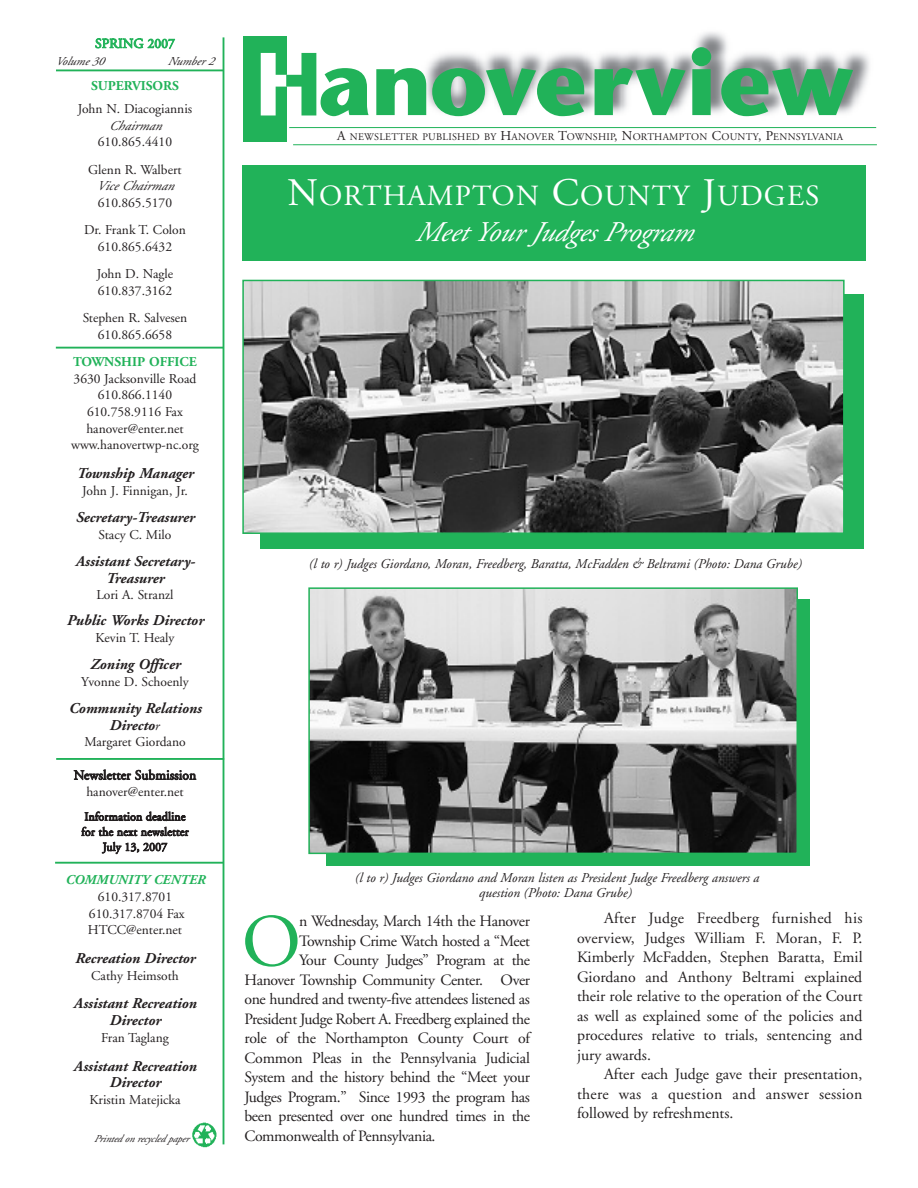
<style>
.page{position:relative;width:918px;height:1188px;background:#fff}
.page>*{position:absolute;margin:0;border:0;box-sizing:border-box;transform-origin:0 0}
.t1{font:74.55px "Adobe Garamond";color:#21b259}
.t2{font:29.25px "Adobe Garamond";letter-spacing:.04em;color:#fff}
.t3{font:italic 28.5px "Adobe Garamond";letter-spacing:-.005em;color:#fff}
.t4{font:15.75px/19.5px "Adobe Garamond";letter-spacing:-.025em;color:#231f20;text-align:justify}
.t5{font:italic 700 15px/16.6px "Adobe Garamond";color:#231f20;text-align:center}
.t6{font:13.5px/16.6px "Adobe Garamond";color:#231f20;text-align:center}
.t7{font:italic 13.5px/15px "Adobe Garamond";color:#231f20;text-align:center}
.t8{font:700 13.5px "Adobe Garamond";color:#21b259}
.t9{font:italic 700 13.5px "Adobe Garamond";color:#21b259}
.t10{font:13.5px "Adobe Garamond";letter-spacing:.01em;color:#21b259}
.t11{font:12px/15.1px "Adobe Garamond";letter-spacing:.01em;color:#231f20;text-align:center}
.t12{font:italic 12px "Adobe Garamond";color:#231f20}
.t13{font:italic 10.5px "Adobe Garamond";letter-spacing:-.01em;color:#231f20}
.t14{font:10.2px "Adobe Garamond";letter-spacing:.025em;color:#231f20}
.s1{font-weight:400;font-size:13.5px}
.s2{font-size:13.5px}
.s3{font-size:39px}
</style>
<div class="page">
<div style="left:326px;top:599px;width:484px;height:267px;background:#21b259"></div>
<div style="left:260px;top:294px;width:604px;height:255px;background:#21b259"></div>
<hr style="left:56px;top:347px;width:167px;height:2px;background:#21b259">
<hr style="left:55px;top:862px;width:169px;height:2px;background:#21b259">
<hr style="left:56px;top:758px;width:168px;height:2px;background:#21b259">
<img style="left:192px;top:1122px;width:25px;height:26px">
<hr style="left:223px;top:37px;width:1px;height:1107px;background:#21b259">
<img style="left:378px;top:32px;width:498px;height:114px">
<svg style="left:376px;top:68px;width:50px;height:47px"></svg>
<svg style="left:432px;top:68px;width:154px;height:48px;background:#65bb88"></svg>
<svg style="left:595px;top:68px;width:91px;height:47px"></svg>
<svg style="left:692px;top:47px;width:19px;height:68px"></svg>
<svg style="left:721px;top:68px;width:132px;height:48px;background:#59b17c"></svg>
<div style="left:243px;top:36px;width:43px;height:106px;background:#21b259"></div>
<svg style="left:261px;top:53px;width:108px;height:63px"></svg>
<hr style="left:289px;top:127px;width:587px;height:1px;background:#21b259">
<hr style="left:56px;top:69px;width:167px;height:2px;background:#21b259">
<hr style="left:293px;top:144px;width:584px;height:1px;background:#21b259">
<div style="left:242px;top:165px;width:623px;height:95px;background:#21b259"></div>
<img style="left:245px;top:283px;width:597px;height:248px">
<div style="left:242px;top:280px;width:603px;height:254px;border:2px solid #21b259"></div>
<img style="left:311px;top:590px;width:484px;height:261px">
<div style="left:308px;top:587px;width:490px;height:267px;border:2px solid #21b259"></div>
<p class="t10" style="left:95px;top:38px;width:81px">SPRING 2007</p>
<p class="t12" style="left:55px;top:56px;width:50px">Volume 30</p>
<p class="t12" style="left:167px;top:56px;width:48px">Number 2</p>
<p class="t8" style="left:91px;top:81px;width:89px">SUPERVISORS</p>
<p class="t6" style="left:78px;top:102px;width:116px">John N. Diacogiannis</p>
<p class="t7" style="left:109px;top:119px;width:57px">Chairman</p>
<p class="t6" style="left:88px;top:130px;width:95px;line-height:27.3px">610.865.4410<br>Glenn R. Walbert</p>
<p class="t7" style="left:96px;top:180px;width:81px">Vice Chairman</p>
<p class="t6" style="left:84px;top:190px;width:103px;line-height:27.3px">610.865.5170<br>Dr. Frank T. Colon</p>
<p class="t6" style="left:97px;top:234px;width:78px;line-height:27.3px;text-align:left">610.865.6432<br>John D. Nagle</p>
<p class="t6" style="left:83px;top:278px;width:106px;line-height:27.3px">610.837.3162<br>Stephen R. Salvesen</p>
<p class="t6" style="left:98px;top:327px;width:76px">610.865.6658</p>
<p class="t8" style="left:73px;top:356px;width:125px">TOWNSHIP OFFICE</p>
<p class="t6" style="left:71px;top:371px;width:129px">3630 Jacksonville Road<br>610.866.1140<br>610.758.9116 Fax hanover@enter.net www.hanovertwp-nc.org</p>
<p class="t5" style="left:77px;top:466px;width:118px">Township Manager</p>
<p class="t6" style="left:82px;top:483px;width:107px">John J. Finnigan, Jr.</p>
<p class="t5" style="left:75px;top:510px;width:121px">Secretary-Treasurer</p>
<p class="t6" style="left:99px;top:527px;width:74px">Stacy C. Milo</p>
<p class="t5" style="left:76px;top:554px;width:121px">Assistant Secretary-<br>Treasurer</p>
<p class="t6" style="left:96px;top:588px;width:79px">Lori A. Stranzl</p>
<p class="t5" style="left:66px;top:613px;width:139px">Public Works Director</p>
<p class="t6" style="left:96px;top:630px;width:80px">Kevin T. Healy</p>
<p class="t5" style="left:90px;top:657px;width:92px">Zoning Officer</p>
<p class="t6" style="left:81px;top:674px;width:109px">Yvonne D. Schoenly</p>
<p class="t5" style="left:69px;top:701px;width:134px">Community Relations<br>Directo<span class="s1">r</span></p>
<p class="t6" style="left:84px;top:735px;width:103px">Margaret Giordano</p>
<p class="t6" style="left:74px;top:768px;width:124px">Newsletter Submission hanover@enter.net</p>
<p class="t11" style="left:81px;top:810px;width:109px">Information deadline for the next newsletter<br>July 13, 2007</p>
<p class="t9" style="left:65px;top:875px;width:141px">COMMUNITY CENTER</p>
<p class="t6" style="left:88px;top:889px;width:98px">610.317.8701<br>610.317.8704 Fax<br>HTCC@enter.net</p>
<p class="t5" style="left:75px;top:951px;width:122px">Recreation Director</p>
<p class="t6" style="left:91px;top:968px;width:89px">Cathy Heimsoth</p>
<p class="t5" style="left:74px;top:997px;width:124px">Assistant Recreation<br>Director</p>
<p class="t6" style="left:101px;top:1030px;width:69px">Fran Taglang</p>
<p class="t5" style="left:74px;top:1059px;width:124px">Assistant Recreation<br>Director</p>
<p class="t6" style="left:89px;top:1092px;width:93px">Kristin Matejicka</p>
<p class="t13" style="left:94px;top:1134px;width:96px">Printed on recycled paper</p>
<p class="t14" style="left:337px;top:133px;width:508px"><span class="s2">A</span> NEWSLETTER PUBLISHED BY <span class="s2">H</span>ANOVER <span class="s2">T</span>OWNSHIP<span class="s2">, N</span>ORTHAMPTON <span class="s2">C</span>OUNTY<span class="s2">, P</span>ENNSYLVANIA</p>
<h2 class="t2" style="left:287px;top:184px;width:534px"><span class="s3">N</span>ORTHAMPTON <span class="s3">C</span>OUNTY <span class="s3">J</span>UDGES</h2>
<h3 class="t3" style="left:415px;top:221px;width:285px">Meet Your Judges Program</h3>
<p class="t7" style="left:309px;top:558px;width:494px">(l to r) Judges Giordano, Moran, Freedberg, Baratta, McFadden &amp; Beltrami (Photo: Dana Grube)</p>
<p class="t7" style="left:355px;top:871px;width:406px">(l to r) Judges Giordano and Moran listen as President Judge Freedberg answers a question (Photo: Dana Grube)</p>
<h1 class="t1" style="left:242px;top:912px;width:61px">O</h1>
<p class="t4" style="left:299px;top:913px;width:232px">n Wednesday, March 14th the Hanover</p>
<p class="t4" style="left:299px;top:933px;width:233px">Township Crime Watch hosted a “Meet</p>
<p class="t4" style="left:299px;top:952px;width:233px">Your County Judges” Program at the</p>
<p class="t4" style="left:244px;top:972px;width:287px">Hanover Township Community Center. Over</p>
<p class="t4" style="left:244px;top:991px;width:287px">one hundred and twenty-five attendees listened as</p>
<p class="t4" style="left:245px;top:1011px;width:287px">President Judge Robert A. Freedberg explained the</p>
<p class="t4" style="left:245px;top:1030px;width:287px">role of the Northampton County Court of</p>
<p class="t4" style="left:245px;top:1050px;width:287px">Common Pleas in the Pennsylvania Judicial</p>
<p class="t4" style="left:245px;top:1069px;width:287px">System and the history behind the “Meet your</p>
<p class="t4" style="left:245px;top:1089px;width:287px">Judges Program.” Since 1993 the program has</p>
<p class="t4" style="left:245px;top:1108px;width:287px">been presented over one hundred times in the</p>
<p class="t4" style="left:245px;top:1128px;width:193px">Commonwealth of Pennsylvania.</p>
<p class="t4" style="left:577px;top:910px;width:287px;text-indent:27px">After Judge Freedberg furnished his overview, Judges William F. Moran, F. P.<br>Kimberly McFadden, Stephen Baratta, Emil Giordano and Anthony Beltrami explained their role relative to the operation of the Court as well as explained some of the policies and procedures relative to trials, sentencing and jury awards.</p>
<p class="t4" style="left:577px;top:1066px;width:287px;text-indent:27px">After each Judge gave their presentation, there was a question and answer session followed by refreshments.</p>
</div>
